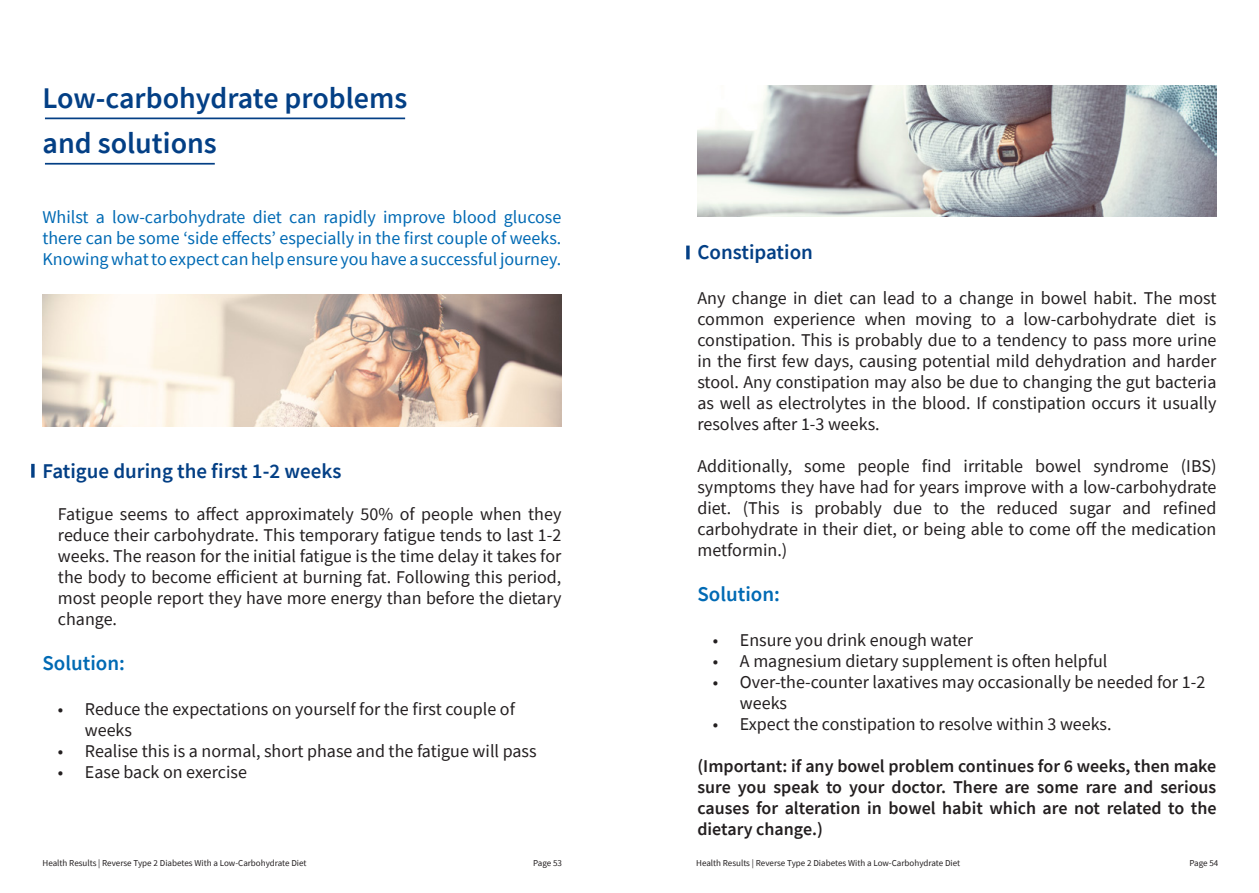
<style>
.page{position:relative;width:1259px;height:893px;background:#fff}
.page>*{position:absolute;margin:0;border:0;box-sizing:border-box;transform-origin:0 0}
.t1{font:600 30px/45px "Source Sans Pro";color:#033f85}
.t2{font:600 21px "Source Sans Pro";color:#033f85}
.t3{font:600 21px "Source Sans Pro";color:#006ab4}
.t4{font:18px/21px "Source Sans Pro";color:#231f20;text-align:justify}
.t5{font:18px/21px "Source Sans Pro";color:#006ab4;text-align:justify}
.t6{font:600 18px/21px "Source Sans Pro";color:#231f20;text-align:justify}
.t7{font:9px "Source Sans Pro";color:#231f20}
</style>
<div class="page">
<hr style="left:45px;top:118px;width:360px;height:1px;background:#033f85">
<hr style="left:45px;top:163px;width:170px;height:2px;background:#033f85">
<svg style="left:31px;top:464px;width:4px;height:14px"></svg>
<svg style="left:686px;top:246px;width:3px;height:13px"></svg>
<img style="left:43px;top:294px;width:518px;height:132px">
<img style="left:697px;top:85px;width:519px;height:132px">
<h1 class="t1" style="left:43px;top:75px;width:366px">Low-carbohydrate problems and solutions</h1>
<p class="t5" style="left:42px;top:207px;width:520px">Whilst a low-carbohydrate diet can rapidly improve blood glucose there can be some ‘side effects’ especially in the first couple of weeks.<br>Knowing what to expect can help ensure you have a successful journey.</p>
<p class="t2" style="left:42px;top:457px;width:300px">Fatigue during the first 1-2 weeks</p>
<p class="t4" style="left:58px;top:504px;width:505px">Fatigue seems to affect approximately 50% of people when they reduce their carbohydrate. This temporary fatigue tends to last 1-2 weeks. The reason for the initial fatigue is the time delay it takes for the body to become efficient at burning fat. Following this period, most people report they have more energy than before the dietary change.</p>
<p class="t3" style="left:42px;top:649px;width:84px">Solution:</p>
<p class="t4" style="left:85px;top:699px;width:431px;text-indent:-27px">• Reduce the expectations on yourself for the first couple of weeks</p>
<p class="t4" style="left:58px;top:741px;width:480px">• Realise this is a normal, short phase and the fatigue will pass</p>
<p class="t4" style="left:58px;top:762px;width:190px">• Ease back on exercise</p>
<p class="t2" style="left:697px;top:238px;width:117px">Constipation</p>
<p class="t4" style="left:697px;top:288px;width:520px">Any change in diet can lead to a change in bowel habit. The most common experience when moving to a low-carbohydrate diet is constipation. This is probably due to a tendency to pass more urine in the first few days, causing potential mild dehydration and harder stool. Any constipation may also be due to changing the gut bacteria as well as electrolytes in the blood. If constipation occurs it usually resolves after 1-3 weeks.</p>
<p class="t4" style="left:697px;top:456px;width:520px">Additionally, some people find irritable bowel syndrome (IBS) symptoms they have had for years improve with a low-carbohydrate diet. (This is probably due to the reduced sugar and refined carbohydrate in their diet, or being able to come off the medication metformin.)</p>
<p class="t3" style="left:697px;top:580px;width:84px">Solution:</p>
<p class="t4" style="left:713px;top:630px;width:262px">• Ensure you drink enough water</p>
<p class="t4" style="left:713px;top:651px;width:396px">• A magnesium dietary supplement is often helpful</p>
<p class="t4" style="left:740px;top:672px;width:467px;text-indent:-27px">• Over-the-counter laxatives may occasionally be needed for 1-2 weeks</p>
<p class="t4" style="left:713px;top:714px;width:400px">• Expect the constipation to resolve within 3 weeks.</p>
<p class="t6" style="left:697px;top:756px;width:520px">(Important: if any bowel problem continues for 6 weeks, then make sure you speak to your doctor. There are some rare and serious causes for alteration in bowel habit which are not related to the dietary change.)</p>
<p class="t7" style="left:43px;top:858px;width:265px">Health Results | Reverse Type 2 Diabetes With a Low-Carbohydrate Diet</p>
<p class="t7" style="left:533px;top:857px;width:30px">Page 53</p>
<p class="t7" style="left:696px;top:858px;width:265px">Health Results | Reverse Type 2 Diabetes With a Low-Carbohydrate Diet</p>
<p class="t7" style="left:1189px;top:857px;width:30px">Page 54</p>
</div>
